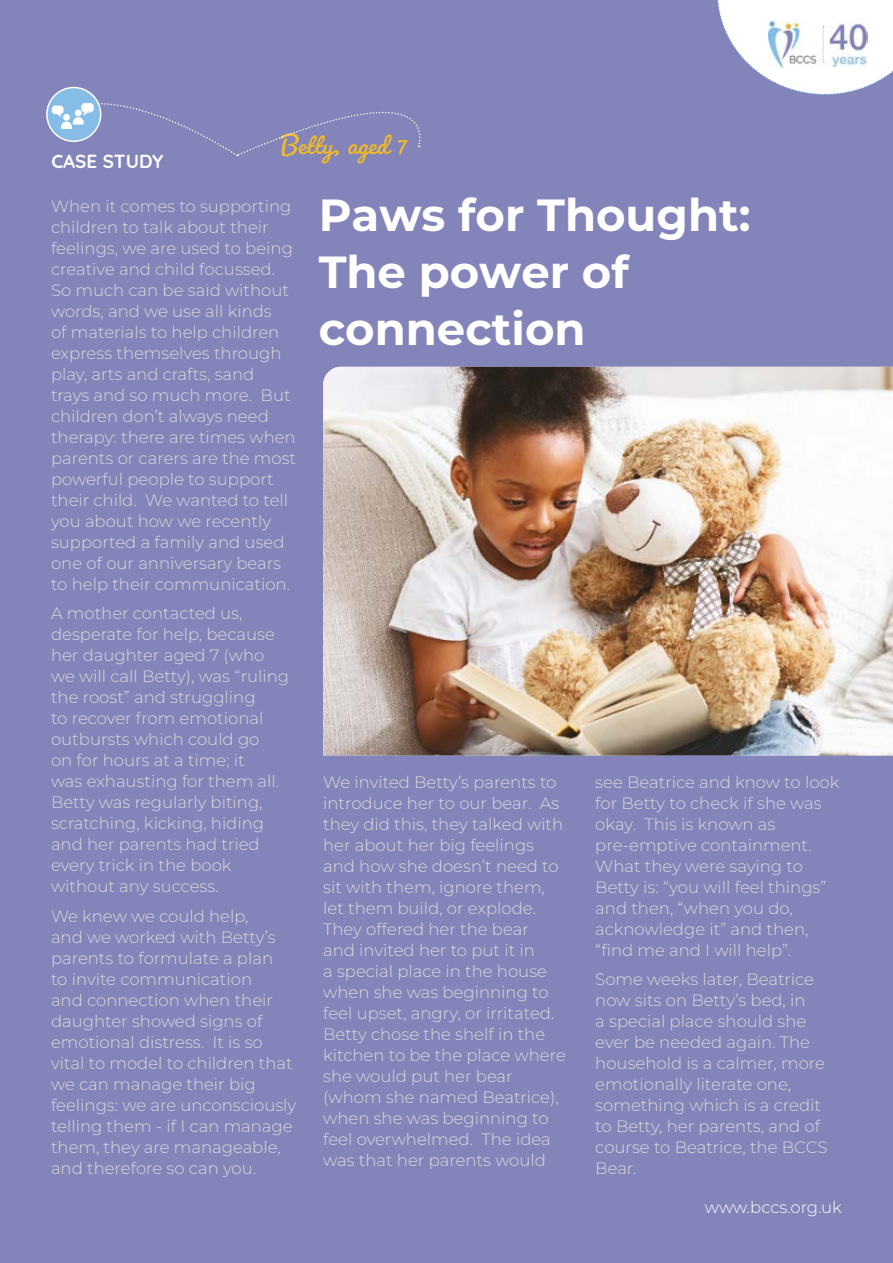
<style>
.page{position:relative;width:893px;height:1263px;background:#8384b9}
.page>*{position:absolute;margin:0;border:0;box-sizing:border-box;transform-origin:0 0}
.t1{font:700 45px/57px "Montserrat";color:#fff}
.t2{font:30px "Pacifico";color:#efb929}
.t3{font:700 18.9px "Quicksand";color:#fff}
.t4{font:300 16.5px/21px "Montserrat";color:#dadada}
.t5{font:300 16.5px "Montserrat";color:#fff}
</style>
<div class="page">
<svg style="left:717px;top:0;width:176px;height:95px"></svg>
<img style="left:323px;top:367px;width:570px;height:388px">
<svg style="left:51px;top:86px;width:370px;height:71px"></svg>
<h2 class="t2" style="left:280px;top:126px;width:129px">Betty, aged 7</h2>
<h1 class="t1" style="left:319px;top:185px;width:433px">Paws for Thought:<br>The power of connection</h1>
<p class="t3" style="left:51px;top:145px;width:114px">CASE STUDY</p>
<p class="t4" style="left:51px;top:195px;width:247px">When it comes to supporting children to talk about their feelings, we are used to being creative and child focussed.<br>So much can be said without words, and we use all kinds<br>of materials to help children express themselves through play, arts and crafts, sand trays and so much more. But children don’t always need therapy: there are times when parents or carers are the most powerful people to support their child. We wanted to tell you about how we recently supported a family and used one of our anniversary bears to help their communication.</p>
<p class="t4" style="left:51px;top:602px;width:240px">A mother contacted us, desperate for help, because her daughter aged 7 (who we will call Betty), was “ruling the roost” and struggling<br>to recover from emotional outbursts which could go<br>on for hours at a time; it<br>was exhausting for them all.<br>Betty was regularly biting, scratching, kicking, hiding and her parents had tried every trick in the book without any success.</p>
<p class="t4" style="left:51px;top:905px;width:247px">We knew we could help,<br>and we worked with Betty’s parents to formulate a plan<br>to invite communication<br>and connection when their daughter showed signs of emotional distress. It is so vital to model to children that we can manage their big feelings: we are unconsciously telling them - if I can manage them, they are manageable, and therefore so can you.</p>
<p class="t4" style="left:323px;top:771px;width:244px">We invited Betty’s parents to introduce her to our bear. As they did this, they talked with her about her big feelings and how she doesn’t need to sit with them, ignore them, let them build, or explode.<br>They offered her the bear<br>and invited her to put it in<br>a special place in the house when she was beginning to feel upset, angry, or irritated.<br>Betty chose the shelf in the kitchen to be the place where she would put her bear (whom she named Beatrice), when she was beginning to feel overwhelmed. The idea was that her parents would</p>
<p class="t4" style="left:595px;top:771px;width:246px">see Beatrice and know to look for Betty to check if she was okay. This is known as pre-emptive containment.<br>What they were saying to<br>Betty is: “you will feel things” and then, “when you do, acknowledge it” and then, “find me and I will help”.</p>
<p class="t4" style="left:595px;top:968px;width:234px">Some weeks later, Beatrice now sits on Betty’s bed, in<br>a special place should she ever be needed again. The household is a calmer, more emotionally literate one, something which is a credit to Betty, her parents, and of course to Beatrice, the BCCS<br>Bear.</p>
<p class="t5" style="left:705px;top:1196px;width:139px">www.bccs.org.uk</p>
</div>
